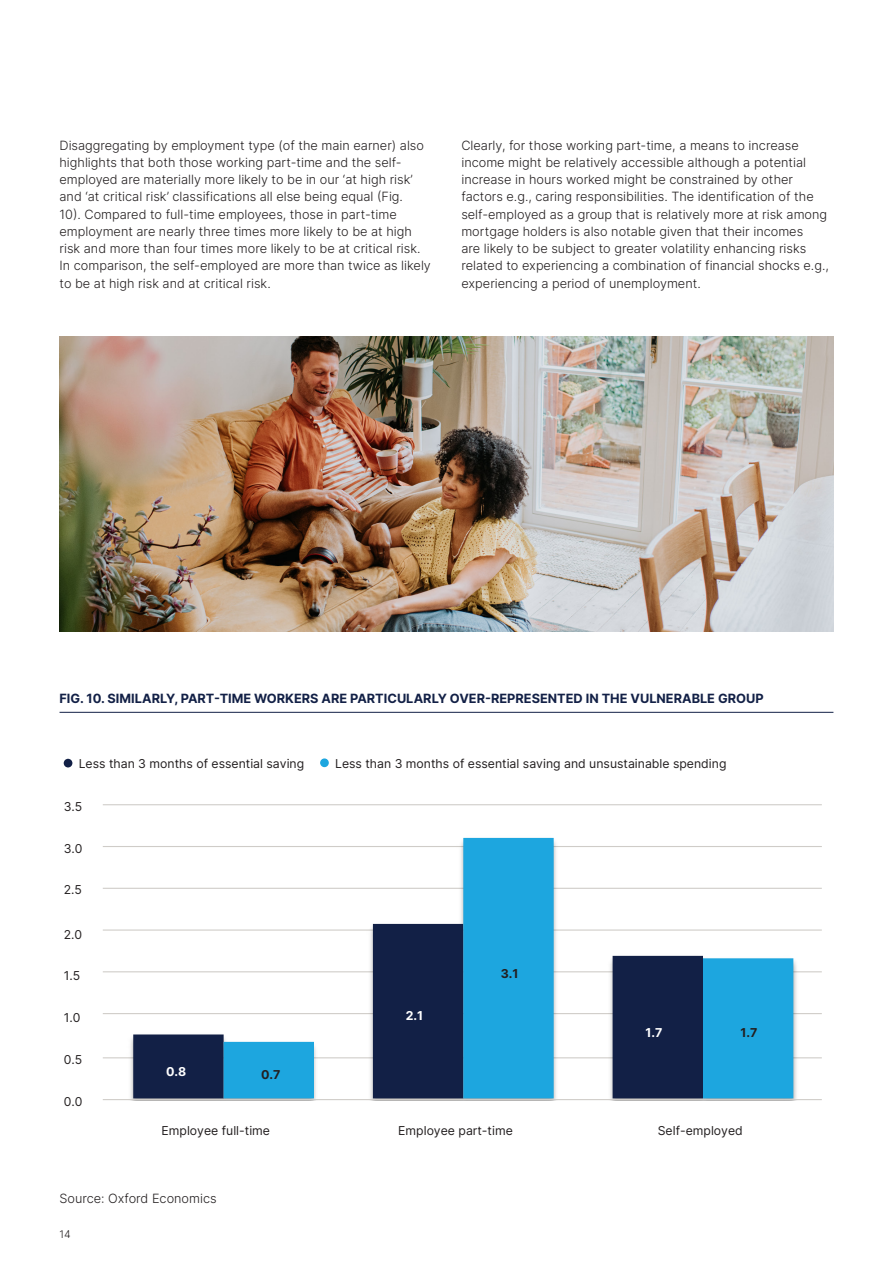
<style>
.page{position:relative;width:893px;height:1263px;background:#fff}
.page>*{position:absolute;margin:0;border:0;box-sizing:border-box;transform-origin:0 0}
.t1{font:300 12.75px/17.2px "Inter";color:#231f20}
.t2{font:700 12.75px "Inter";color:#122046}
.t3{font:12.3px "Inter";color:#231f20}
.t4{font:700 12.3px "Inter";color:#fff}
.t5{font:700 12.3px "Inter";color:#231f20}
.t6{font:300 10.5px "Inter";color:#231f20}
</style>
<div class="page">
<hr style="left:60px;top:712px;width:773px;height:1px;background:#122046">
<div style="left:64px;top:759px;width:8px;height:8px;background:#122046;border-radius:50%"></div>
<div style="left:320px;top:758px;width:9px;height:9px;background:#1da6df;border-radius:50%"></div>
<hr style="left:103px;top:1057px;width:719px;height:1px;background:#cfccc8">
<hr style="left:103px;top:1013px;width:719px;height:1px;background:#cfccc8">
<hr style="left:103px;top:971px;width:719px;height:1px;background:#cfccc8">
<hr style="left:103px;top:929px;width:719px;height:1px;background:#cfccc8">
<hr style="left:103px;top:888px;width:719px;height:1px;background:#cfccc8">
<hr style="left:103px;top:846px;width:719px;height:1px;background:#cfccc8">
<hr style="left:103px;top:804px;width:719px;height:1px;background:#cfccc8">
<img style="left:216px;top:837px;width:585px;height:264px">
<svg style="left:133px;top:924px;width:91px;height:174px"></svg>
<svg style="left:224px;top:838px;width:569px;height:260px"></svg>
<hr style="left:103px;top:1099px;width:719px;height:1px;background:#cfccc8">
<img style="left:60px;top:337px;width:773px;height:294px">
<p class="t1" style="left:60px;top:136px;width:373px">Disaggregating by employment type (of the main earner) also highlights that both those working part-time and the self&shy;employed are materially more likely to be in our ‘at high risk’ and ‘at critical risk’ classifications all else being equal (Fig.<br>10). Compared to full-time employees, those in part-time employment are nearly three times more likely to be at high risk and more than four times more likely to be at critical risk.<br>In comparison, the self-employed are more than twice as likely to be at high risk and at critical risk.</p>
<p class="t1" style="left:461px;top:136px;width:369px">Clearly, for those working part-time, a means to increase income might be relatively accessible although a potential increase in hours worked might be constrained by other factors e.g., caring responsibilities. The identification of the self-employed as a group that is relatively more at risk among mortgage holders is also notable given that their incomes<br>are likely to be subject to greater volatility enhancing risks related to experiencing a combination of financial shocks e.g., experiencing a period of unemployment.</p>
<p class="t2" style="left:60px;top:689px;width:706px">FIG. 10. SIMILARLY, PART-TIME WORKERS ARE PARTICULARLY OVER-REPRESENTED IN THE VULNERABLE GROUP</p>
<p class="t3" style="left:79px;top:755px;width:227px">Less than 3 months of essential saving</p>
<p class="t3" style="left:335px;top:754px;width:393px">Less than 3 months of essential saving and unsustainable spending</p>
<p class="t3" style="left:64px;top:797px;width:20px">3.5</p>
<p class="t3" style="left:64px;top:839px;width:20px">3.0</p>
<p class="t3" style="left:64px;top:881px;width:20px">2.5</p>
<p class="t3" style="left:64px;top:925px;width:20px">2.0</p>
<p class="t3" style="left:64px;top:967px;width:18px">1.5</p>
<p class="t3" style="left:64px;top:1009px;width:18px">1.0</p>
<p class="t3" style="left:64px;top:1050px;width:20px">0.5</p>
<p class="t3" style="left:64px;top:1092px;width:20px">0.0</p>
<p class="t4" style="left:166px;top:1063px;width:22px">0.8</p>
<p class="t5" style="left:261px;top:1065px;width:21px">0.7</p>
<p class="t4" style="left:406px;top:1006px;width:19px">2.1</p>
<p class="t5" style="left:501px;top:964px;width:19px">3.1</p>
<p class="t4" style="left:645px;top:1023px;width:18px">1.7</p>
<p class="t5" style="left:740px;top:1023px;width:18px">1.7</p>
<p class="t3" style="left:162px;top:1122px;width:110px">Employee full-time</p>
<p class="t3" style="left:398px;top:1122px;width:116px">Employee part-time</p>
<p class="t3" style="left:658px;top:1122px;width:87px">Self-employed</p>
<p class="t1" style="left:59px;top:1190px;width:159px">Source: Oxford Economics</p>
<p class="t6" style="left:60px;top:1227px;width:13px">14</p>
</div>
